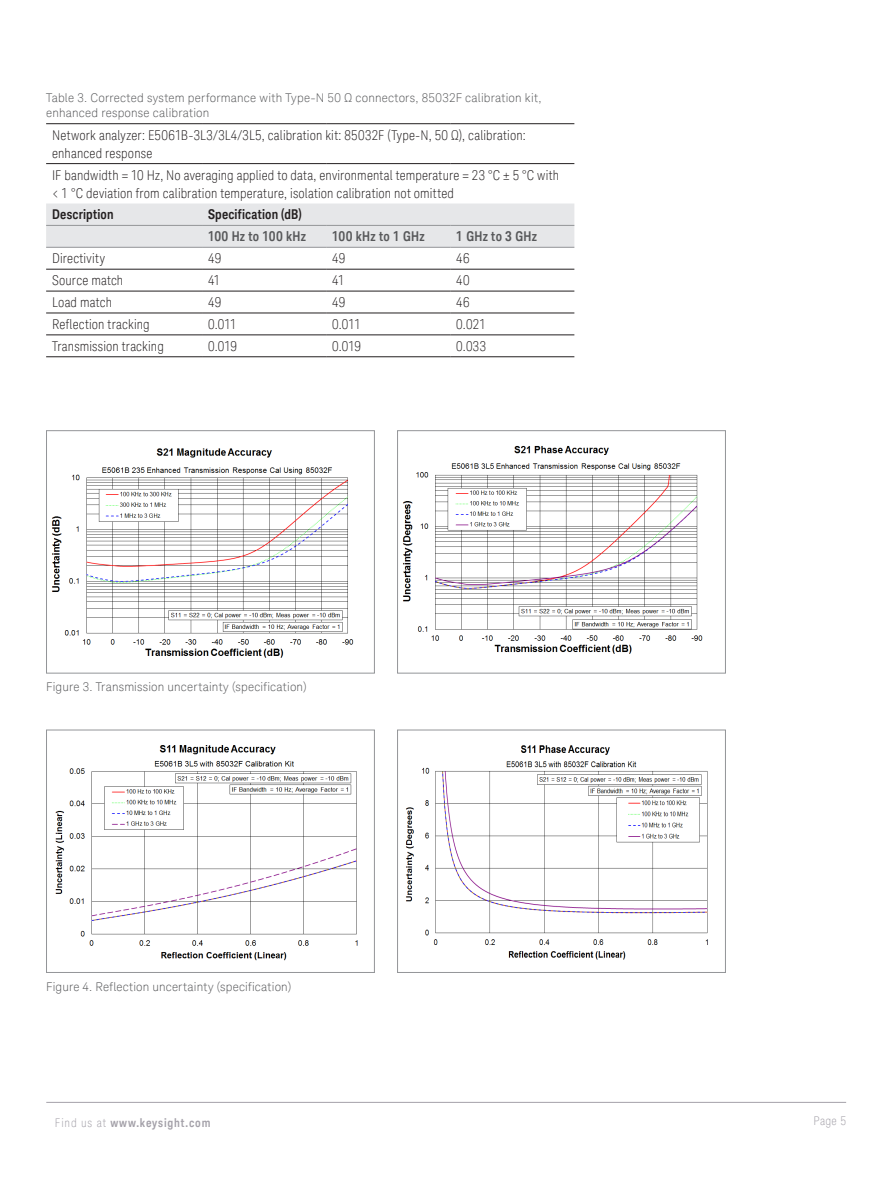
<style>
.page{position:relative;width:893px;height:1188px;background:#fff}
.page>*{position:absolute;margin:0;border:0;box-sizing:border-box;transform-origin:0 0}
.K_Table_Text{font:300 condensed 13.5px/18px "Keysight Sans";letter-spacing:.015em;color:#231f20}
.K_Table_Heading_2{font:700 13.5px "Keysight Sans Condensed";letter-spacing:.02em;color:#57585a}
.K_Table_Heading_1{font:700 13.5px "Keysight Sans Condensed";letter-spacing:.015em;color:#231f20}
.K_Diagrams_and_Figur{font:300 12px/15px "Keysight Sans";letter-spacing:.015em;color:#57585a}
.t1{font:700 12px "Keysight Sans Condensed";letter-spacing:.07em;color:#a4a1a9}
.t2{font:300 condensed 12px "Keysight Sans";color:#a4a1a9}
.s1{font-family:"Keysight Sans";font-weight:300;font-stretch:condensed}
</style>
<div class="page">
<hr style="left:46px;top:1102px;width:800px;height:1px;background:#a4a1a9">
<div style="left:46px;top:204px;width:528px;height:43px;background:#e6e7e9"></div>
<hr style="left:46px;top:163px;width:156px;height:1px;background:#231f20">
<hr style="left:202px;top:163px;width:124px;height:1px;background:#231f20">
<hr style="left:326px;top:163px;width:124px;height:1px;background:#231f20">
<hr style="left:450px;top:163px;width:124px;height:1px;background:#231f20">
<hr style="left:46px;top:269px;width:156px;height:1px;background:#231f20">
<hr style="left:46px;top:291px;width:156px;height:1px;background:#231f20">
<hr style="left:450px;top:291px;width:124px;height:1px;background:#231f20">
<hr style="left:46px;top:313px;width:156px;height:1px;background:#231f20">
<hr style="left:450px;top:313px;width:124px;height:1px;background:#231f20">
<hr style="left:202px;top:269px;width:124px;height:1px;background:#231f20">
<hr style="left:326px;top:269px;width:124px;height:1px;background:#231f20">
<hr style="left:450px;top:269px;width:124px;height:1px;background:#231f20">
<hr style="left:202px;top:291px;width:124px;height:1px;background:#231f20">
<hr style="left:326px;top:291px;width:124px;height:1px;background:#231f20">
<hr style="left:202px;top:313px;width:124px;height:1px;background:#231f20">
<hr style="left:326px;top:313px;width:124px;height:1px;background:#231f20">
<hr style="left:46px;top:335px;width:156px;height:1px;background:#231f20">
<hr style="left:202px;top:335px;width:124px;height:1px;background:#231f20">
<hr style="left:326px;top:335px;width:124px;height:1px;background:#231f20">
<hr style="left:450px;top:335px;width:124px;height:1px;background:#231f20">
<hr style="left:46px;top:356px;width:156px;height:1px;background:#231f20">
<hr style="left:202px;top:356px;width:124px;height:1px;background:#231f20">
<hr style="left:326px;top:356px;width:124px;height:1px;background:#231f20">
<hr style="left:450px;top:356px;width:124px;height:1px;background:#231f20">
<hr style="left:46px;top:123px;width:156px;height:1px;background:#231f20">
<hr style="left:202px;top:123px;width:124px;height:1px;background:#231f20">
<hr style="left:326px;top:123px;width:124px;height:1px;background:#231f20">
<hr style="left:450px;top:123px;width:124px;height:1px;background:#231f20">
<hr style="left:46px;top:225px;width:156px;height:1px;background:#939598">
<hr style="left:202px;top:225px;width:124px;height:1px;background:#939598">
<hr style="left:326px;top:225px;width:124px;height:1px;background:#939598">
<hr style="left:450px;top:225px;width:124px;height:1px;background:#939598">
<hr style="left:46px;top:247px;width:156px;height:1px;background:#939598">
<hr style="left:202px;top:247px;width:124px;height:1px;background:#939598">
<hr style="left:326px;top:247px;width:124px;height:1px;background:#939598">
<hr style="left:450px;top:247px;width:124px;height:1px;background:#939598">
<img style="left:51px;top:448px;width:303px;height:210px">
<div style="left:46px;top:430px;width:329px;height:244px;border:1px solid #939598"></div>
<img style="left:55px;top:745px;width:303px;height:216px">
<div style="left:46px;top:730px;width:329px;height:243px;border:1px solid #939598"></div>
<img style="left:402px;top:446px;width:301px;height:208px">
<div style="left:397px;top:430px;width:329px;height:244px;border:1px solid #939598"></div>
<img style="left:405px;top:745px;width:303px;height:215px">
<div style="left:397px;top:730px;width:329px;height:243px;border:1px solid #939598"></div>
<p class="K_Diagrams_and_Figur" style="left:46px;top:91px;width:497px">Table 3. Corrected system performance with Type-N 50 Ω connectors, 85032F calibration kit, enhanced response calibration</p>
<p class="K_Table_Text" style="left:52px;top:126px;width:475px">Network analyzer: E5061B-3L3/3L4/3L5, calibration kit: 85032F (Type-N, 50 Ω), calibration: enhanced response</p>
<p class="K_Table_Text" style="left:52px;top:166px;width:508px">IF bandwidth = 10 Hz, No averaging applied to data, environmental temperature = 23 °C ± 5 °C with &lt; 1 °C deviation from calibration temperature, isolation calibration not omitted</p>
<p class="K_Table_Heading_1" style="left:52px;top:206px;width:63px">Description</p>
<p class="K_Table_Heading_1" style="left:208px;top:206px;width:95px">Specification (dB)</p>
<p class="K_Table_Heading_2" style="left:208px;top:228px;width:100px">100 Hz to 100 kHz</p>
<p class="K_Table_Heading_2" style="left:332px;top:228px;width:94px">100 kHz to 1 GHz</p>
<p class="K_Table_Heading_2" style="left:456px;top:228px;width:82px">1 GHz to 3 GHz</p>
<p class="K_Table_Text" style="left:52px;top:249px;width:54px">Directivity</p>
<p class="K_Table_Text" style="left:208px;top:249px;width:15px">49</p>
<p class="K_Table_Text" style="left:332px;top:249px;width:15px">49</p>
<p class="K_Table_Text" style="left:456px;top:249px;width:15px">46</p>
<p class="K_Table_Text" style="left:52px;top:271px;width:73px">Source match</p>
<p class="K_Table_Text" style="left:208px;top:271px;width:14px">41</p>
<p class="K_Table_Text" style="left:332px;top:271px;width:14px">41</p>
<p class="K_Table_Text" style="left:456px;top:271px;width:15px">40</p>
<p class="K_Table_Text" style="left:52px;top:293px;width:61px">Load match</p>
<p class="K_Table_Text" style="left:208px;top:293px;width:15px">49</p>
<p class="K_Table_Text" style="left:332px;top:293px;width:15px">49</p>
<p class="K_Table_Text" style="left:456px;top:293px;width:15px">46</p>
<p class="K_Table_Text" style="left:52px;top:315px;width:99px">Reflection tracking</p>
<p class="K_Table_Text" style="left:208px;top:315px;width:30px">0.011</p>
<p class="K_Table_Text" style="left:332px;top:315px;width:30px">0.011</p>
<p class="K_Table_Text" style="left:456px;top:315px;width:31px">0.021</p>
<p class="K_Table_Text" style="left:52px;top:337px;width:113px">Transmission tracking</p>
<p class="K_Table_Text" style="left:208px;top:337px;width:30px">0.019</p>
<p class="K_Table_Text" style="left:332px;top:337px;width:30px">0.019</p>
<p class="K_Table_Text" style="left:456px;top:337px;width:32px">0.033</p>
<p class="K_Diagrams_and_Figur" style="left:46px;top:679px;width:262px">Figure 3. Transmission uncertainty (specification)</p>
<p class="K_Diagrams_and_Figur" style="left:46px;top:979px;width:247px">Figure 4. Reflection uncertainty (specification)</p>
<p class="t1" style="left:55px;top:1115px;width:157px"><span class="s1">Find us at</span> www.keysight.com</p>
<p class="t2" style="left:814px;top:1113px;width:34px">Page 5</p>
</div>
